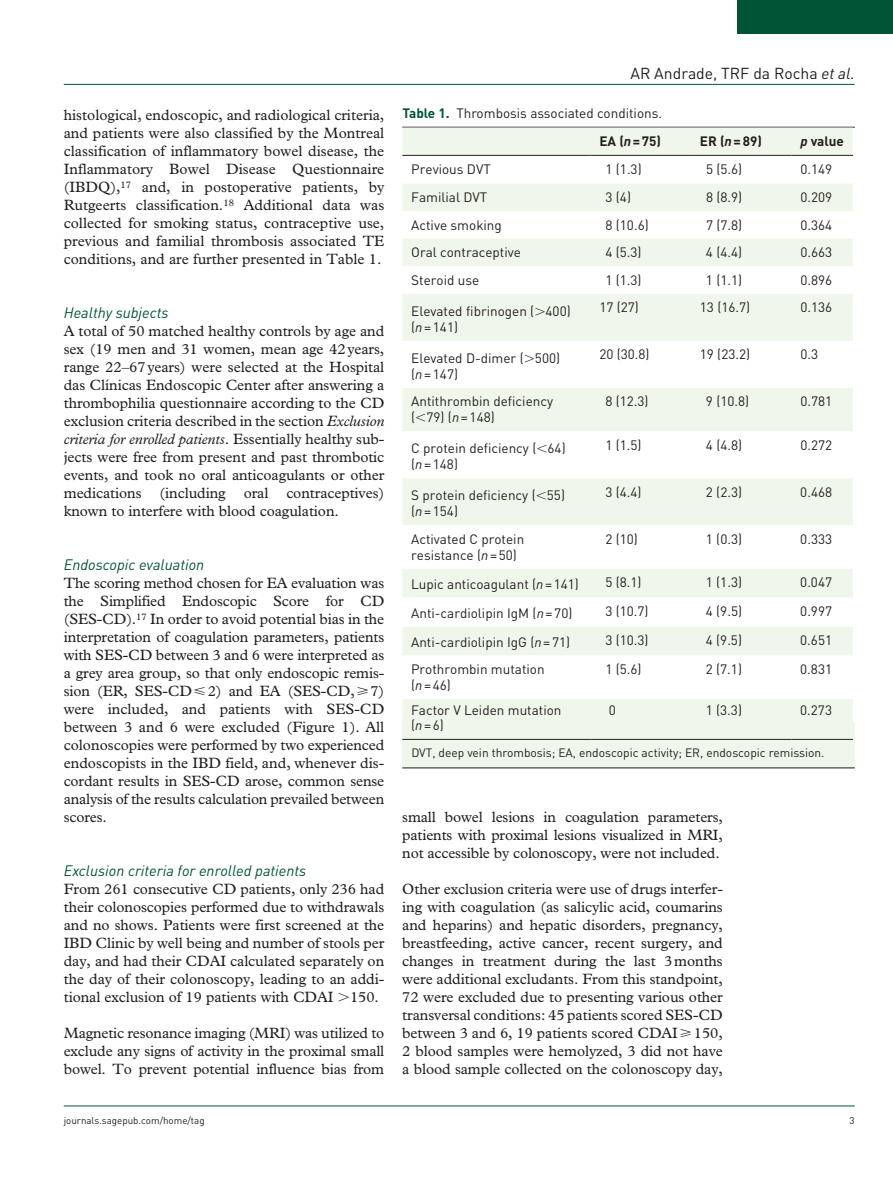
<style>
.page{position:relative;width:893px;height:1191px;background:#fff}
.page>*{position:absolute;margin:0;border:0;box-sizing:border-box;transform-origin:0 0}
.t1{font:15.75px "DIN";color:#231f20}
.t2{font:15px/18px "Plantin Std";letter-spacing:-.005em;color:#231f20;text-align:justify}
.t3{font:italic 15px "DIN";color:#015436}
.t4{font:13.5px/15.8px "DIN";color:#231f20}
.t5{font:700 13.5px "DIN";color:#231f20}
.t6{font:12px "DIN";color:#231f20}
.t7{font:9.75px "DIN";color:#231f20}
.s1{font-style:italic}
.s2{font-weight:700;color:#015436}
.s3{font-weight:700}
.s4{font-weight:700;font-style:italic}
</style>
<div class="page">
<hr style="left:64px;top:84px;width:791px;height:1px;background:#015436">
<hr style="left:64px;top:1105px;width:791px;height:1px;background:#015436">
<div style="left:738px;top:0;width:155px;height:34px;background:#015436"></div>
<div style="left:402px;top:723px;width:453px;height:45px;background:#eff7ea"></div>
<hr style="left:402px;top:127px;width:453px;height:1px;background:#231f20">
<hr style="left:402px;top:767px;width:453px;height:1px;background:#231f20">
<div style="left:402px;top:128px;width:451px;height:611px;background:#eff7ea"></div>
<svg style="left:402px;top:156px;width:451px;height:543px"></svg>
<hr style="left:402px;top:155px;width:188px;height:1px;background:#231f20">
<hr style="left:590px;top:155px;width:101px;height:1px;background:#231f20">
<hr style="left:691px;top:155px;width:100px;height:1px;background:#231f20">
<hr style="left:791px;top:155px;width:62px;height:1px;background:#231f20">
<hr style="left:402px;top:739px;width:188px;height:1px;background:#231f20">
<hr style="left:590px;top:739px;width:101px;height:1px;background:#231f20">
<hr style="left:691px;top:739px;width:100px;height:1px;background:#231f20">
<hr style="left:791px;top:739px;width:62px;height:1px;background:#231f20">
<svg style="left:535px;top:308px;width:9px;height:7px"></svg>
<svg style="left:525px;top:355px;width:9px;height:7px"></svg>
<svg style="left:416px;top:414px;width:9px;height:8px"></svg>
<svg style="left:537px;top:445px;width:9px;height:8px"></svg>
<svg style="left:537px;top:492px;width:9px;height:8px"></svg>
<p class="t2" style="left:64px;top:106px;width:322px">histological, endoscopic, and radiological criteria, and patients were also classified by the Montreal classification of inflammatory bowel disease, the Inflammatory Bowel Disease Questionnaire (IBDQ),<sup>17</sup> and, in postoperative patients, by Rutgeerts classification.<sup>18</sup> Additional data was collected for smoking status, contraceptive use, previous and familial thrombosis associated TE conditions, and are further presented in Table 1.</p>
<p class="t3" style="left:64px;top:303px;width:106px">Healthy subjects</p>
<p class="t2" style="left:64px;top:322px;width:322px">A total of 50 matched healthy controls by age and sex (19 men and 31 women, mean age 42years, range 22–67years) were selected at the Hospital das Clínicas Endoscopic Center after answering a thrombophilia questionnaire according to the CD exclusion criteria described in the section <span class="s1">Exclusion criteria for enrolled patients</span>. Essentially healthy sub&shy;jects were free from present and past thrombotic events, and took no oral anticoagulants or other medications (including oral contraceptives) known to interfere with blood coagulation.</p>
<p class="t3" style="left:64px;top:555px;width:142px">Endoscopic evaluation</p>
<p class="t2" style="left:64px;top:574px;width:322px">The scoring method chosen for EA evaluation was the Simplified Endoscopic Score for CD (SES-CD).<sup>17</sup> In order to avoid potential bias in the interpretation of coagulation parameters, patients with SES-CD between 3 and 6 were interpreted as a grey area group, so that only endoscopic remis&shy;sion (ER, SES-CD⩽2) and EA (SES-CD,⩾7) were included, and patients with SES-CD between 3 and 6 were excluded (Figure 1). All colonoscopies were performed by two experienced endoscopists in the IBD field, and, whenever dis&shy;cordant results in SES-CD arose, common sense analysis of the results calculation prevailed between scores.</p>
<p class="t3" style="left:64px;top:861px;width:244px">Exclusion criteria for enrolled patients</p>
<p class="t2" style="left:64px;top:880px;width:322px">From 261 consecutive CD patients, only 236 had their colonoscopies performed due to withdrawals and no shows. Patients were first screened at the IBD Clinic by well being and number of stools per day, and had their CDAI calculated separately on the day of their colonoscopy, leading to an addi&shy;tional exclusion of 19 patients with CDAI 150.</p>
<p class="t2" style="left:64px;top:1024px;width:322px">Magnetic resonance imaging (MRI) was utilized to exclude any signs of activity in the proximal small bowel. To prevent potential influence bias from</p>
<p class="t1" style="left:630px;top:63px;width:226px">AR Andrade, TRF da Rocha <span class="s1">et al.</span></p>
<p class="t4" style="left:402px;top:98px;width:261px;line-height:28.5px;text-align:right"><span class="s2">Table 1.</span> Thrombosis associated conditions.<br><span class="s3">EA (</span><span class="s4">n</span><span class="s3">=75)</span></p>
<p class="t5" style="left:700px;top:133px;width:63px">ER (<span class="s1">n</span>=89)</p>
<p class="t5" style="left:800px;top:133px;width:45px"><span class="s1">p</span> value</p>
<p class="t4" style="left:411px;top:161px;width:81px">Previous DVT</p>
<p class="t4" style="left:605px;top:161px;width:38px">1 (1.3)</p>
<p class="t4" style="left:706px;top:161px;width:38px">5 (5.6)</p>
<p class="t4" style="left:800px;top:161px;width:33px">0.149</p>
<p class="t4" style="left:411px;top:189px;width:77px">Familial DVT</p>
<p class="t4" style="left:605px;top:189px;width:27px">3 (4)</p>
<p class="t4" style="left:706px;top:189px;width:38px">8 (8.9)</p>
<p class="t4" style="left:800px;top:189px;width:33px">0.209</p>
<p class="t4" style="left:411px;top:216px;width:92px">Active smoking</p>
<p class="t4" style="left:605px;top:216px;width:45px">8 (10.6)</p>
<p class="t4" style="left:706px;top:216px;width:38px">7 (7.8)</p>
<p class="t4" style="left:800px;top:216px;width:33px">0.364</p>
<p class="t4" style="left:411px;top:244px;width:111px">Oral contraceptive</p>
<p class="t4" style="left:605px;top:244px;width:38px">4 (5.3)</p>
<p class="t4" style="left:706px;top:244px;width:38px">4 (4.4)</p>
<p class="t4" style="left:800px;top:244px;width:33px">0.663</p>
<p class="t4" style="left:411px;top:272px;width:69px">Steroid use</p>
<p class="t4" style="left:605px;top:272px;width:38px">1 (1.3)</p>
<p class="t4" style="left:706px;top:272px;width:38px">1 (1.1)</p>
<p class="t4" style="left:800px;top:272px;width:33px">0.896</p>
<p class="t4" style="left:411px;top:303px;width:161px">Elevated fibrinogen ( 400) (<span class="s1">n</span>=141)</p>
<p class="t4" style="left:599px;top:299px;width:41px">17 (27)</p>
<p class="t4" style="left:700px;top:299px;width:52px">13 (16.7)</p>
<p class="t4" style="left:800px;top:299px;width:33px">0.136</p>
<p class="t4" style="left:411px;top:350px;width:150px">Elevated D-dimer ( 500) (<span class="s1">n</span>=147)</p>
<p class="t4" style="left:599px;top:346px;width:52px">20 (30.8)</p>
<p class="t4" style="left:700px;top:346px;width:52px">19 (23.2)</p>
<p class="t4" style="left:800px;top:346px;width:19px">0.3</p>
<p class="t4" style="left:411px;top:393px;width:143px">Antithrombin deficiency ( 79) (<span class="s1">n</span>=148)</p>
<p class="t4" style="left:605px;top:393px;width:45px">8 (12.3)</p>
<p class="t4" style="left:706px;top:393px;width:45px">9 (10.8)</p>
<p class="t4" style="left:800px;top:393px;width:33px">0.781</p>
<p class="t4" style="left:411px;top:440px;width:156px">C protein deficiency ( 64) (<span class="s1">n</span>=148)</p>
<p class="t4" style="left:605px;top:437px;width:38px">1 (1.5)</p>
<p class="t4" style="left:706px;top:437px;width:38px">4 (4.8)</p>
<p class="t4" style="left:800px;top:437px;width:33px">0.272</p>
<p class="t4" style="left:411px;top:487px;width:155px">S protein deficiency ( 55) (<span class="s1">n</span>=154)</p>
<p class="t4" style="left:605px;top:484px;width:38px">3 (4.4)</p>
<p class="t4" style="left:706px;top:484px;width:38px">2 (2.3)</p>
<p class="t4" style="left:800px;top:484px;width:33px">0.468</p>
<p class="t4" style="left:411px;top:531px;width:115px">Activated C protein resistance (<span class="s1">n</span>=50)</p>
<p class="t4" style="left:605px;top:531px;width:34px">2 (10)</p>
<p class="t4" style="left:706px;top:531px;width:38px">1 (0.3)</p>
<p class="t4" style="left:800px;top:531px;width:33px">0.333</p>
<p class="t4" style="left:411px;top:575px;width:169px">Lupic anticoagulant (<span class="s1">n</span>=141)</p>
<p class="t4" style="left:605px;top:574px;width:38px">5 (8.1)</p>
<p class="t4" style="left:706px;top:574px;width:38px">1 (1.3)</p>
<p class="t4" style="left:800px;top:574px;width:33px">0.047</p>
<p class="t4" style="left:411px;top:604px;width:163px">Anti-cardiolipin IgM (<span class="s1">n</span>=70)</p>
<p class="t4" style="left:605px;top:603px;width:45px">3 (10.7)</p>
<p class="t4" style="left:706px;top:603px;width:38px">4 (9.5)</p>
<p class="t4" style="left:800px;top:603px;width:33px">0.997</p>
<p class="t4" style="left:411px;top:633px;width:161px">Anti-cardiolipin IgG (<span class="s1">n</span>=71)</p>
<p class="t4" style="left:605px;top:632px;width:45px">3 (10.3)</p>
<p class="t4" style="left:706px;top:632px;width:38px">4 (9.5)</p>
<p class="t4" style="left:800px;top:632px;width:33px">0.651</p>
<p class="t4" style="left:411px;top:661px;width:135px">Prothrombin mutation (<span class="s1">n</span>=46)</p>
<p class="t4" style="left:605px;top:661px;width:38px">1 (5.6)</p>
<p class="t4" style="left:706px;top:661px;width:38px">2 (7.1)</p>
<p class="t4" style="left:800px;top:661px;width:33px">0.831</p>
<p class="t4" style="left:411px;top:701px;width:152px">Factor V Leiden mutation (<span class="s1">n</span>=6)</p>
<p class="t4" style="left:609px;top:701px;width:9px">0</p>
<p class="t4" style="left:706px;top:701px;width:38px">1 (3.3)</p>
<p class="t4" style="left:800px;top:701px;width:33px">0.273</p>
<p class="t6" style="left:411px;top:745px;width:415px">DVT, deep vein thrombosis; EA, endoscopic activity; ER, endoscopic remission.</p>
<p class="t2" style="left:402px;top:808px;width:322px">small bowel lesions in coagulation parameters, patients with proximal lesions visualized in MRI, not accessible by colonoscopy, were not included.</p>
<p class="t2" style="left:402px;top:880px;width:322px">Other exclusion criteria were use of drugs interfer&shy;ing with coagulation (as salicylic acid, coumarins and heparins) and hepatic disorders, pregnancy, breastfeeding, active cancer, recent surgery, and changes in treatment during the last 3months were additional excludants. From this standpoint, 72 were excluded due to presenting various other transversal conditions: 45 patients scored SES-CD between 3 and 6, 19 patients scored CDAI⩾150, 2 blood samples were hemolyzed, 3 did not have a blood sample collected on the colonoscopy day,</p>
<p class="t7" style="left:64px;top:1114px;width:142px">journals.sagepub.com/home/tag</p>
<p class="t7" style="left:850px;top:1114px;width:7px">3</p>
</div>
